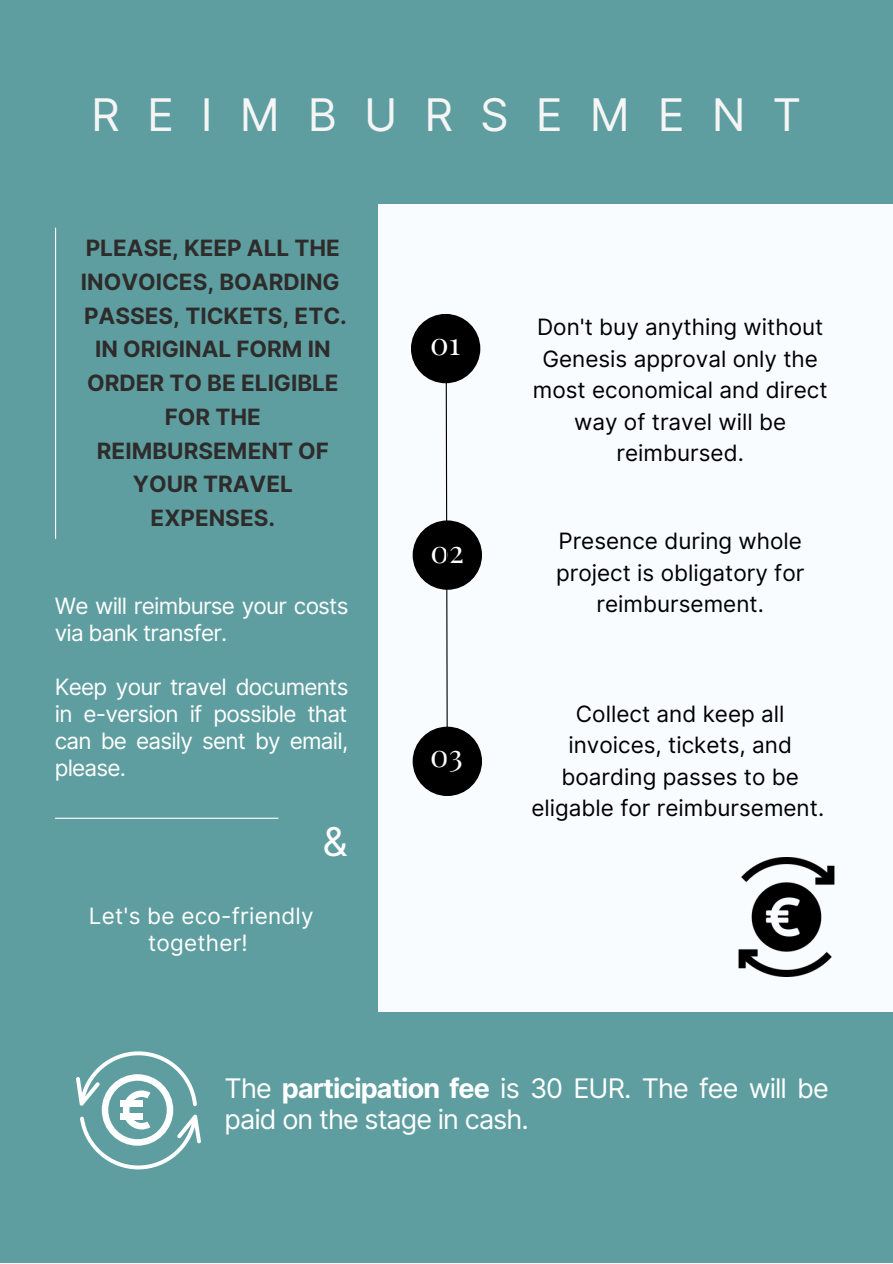
<style>
.page{position:relative;width:893px;height:1264px;background:#fff}
.page>*{position:absolute;margin:0;border:0;box-sizing:border-box;transform-origin:0 0}
.t1{font:45px "Inter";letter-spacing:.6em;color:#f5f5f5}
.t2{font:39.75px "Inter";color:#fff}
.t3{font:31.05px "Playfair Display";color:#fff}
.t4{font:27px/31.5px "Inter";letter-spacing:-.035em;color:#fff}
.t5{font:22.5px/31.5px "Inter";color:#000;text-align:center}
.t6{font:700 22.5px/33.8px "Inter";color:#2e2c2b;text-align:center}
.t7{font:22.5px/27px "Inter";letter-spacing:-.035em;color:#fff}
.t8{font:22.5px/27px "Inter";letter-spacing:.01em;color:#fff;text-align:center}
.s1{font-weight:700}
</style>
<div class="page">
<div style="left:0;top:0;width:892px;height:1262px;background:#5f9ea0"></div>
<hr style="left:55px;top:228px;width:1px;height:310px;background:#fff">
<svg style="left:76px;top:1051px;width:125px;height:118px"></svg>
<hr style="left:55px;top:817px;width:223px;height:1px;background:#fff">
<div style="left:378px;top:204px;width:514px;height:807px;background:#f9fcff"></div>
<div style="left:411px;top:314px;width:69px;height:69px;background:#000;border-radius:50%"></div>
<div style="left:412px;top:520px;width:70px;height:70px;background:#000;border-radius:50%"></div>
<div style="left:412px;top:726px;width:70px;height:70px;background:#000;border-radius:50%"></div>
<svg style="left:445px;top:383px;width:3px;height:344px"></svg>
<img style="left:738px;top:857px;width:97px;height:119px">
<p class="t1" style="left:91px;top:88px;width:711px">REIMBURSEMENT</p>
<p class="t6" style="left:81px;top:231px;width:267px">PLEASE, KEEP ALL THE<br>INOVOICES, BOARDING<br>PASSES, TICKETS, ETC.<br>IN ORIGINAL FORM IN<br>ORDER TO BE ELIGIBLE<br>FOR THE<br>REIMBURSEMENT OF<br>YOUR TRAVEL<br>EXPENSES.</p>
<p class="t7" style="left:55px;top:592px;width:295px">We will reimburse your costs via bank transfer.</p>
<p class="t7" style="left:55px;top:673px;width:295px;text-align:justify">Keep your travel documents in e-version if possible that can be easily sent by email, please.</p>
<p class="t2" style="left:322px;top:817px;width:27px">&amp;</p>
<p class="t8" style="left:89px;top:902px;width:226px">Let's be eco-friendly together!</p>
<p class="t3" style="left:430px;top:321px;width:32px">01</p>
<p class="t3" style="left:430px;top:529px;width:35px">02</p>
<p class="t3" style="left:430px;top:733px;width:34px">03</p>
<p class="t5" style="left:533px;top:311px;width:296px">Don't buy anything without<br>Genesis approval only the most economical and direct way of travel will be reimbursed.</p>
<p class="t5" style="left:556px;top:525px;width:250px">Presence during whole project is obligatory for reimbursement.</p>
<p class="t5" style="left:531px;top:698px;width:294px">Collect and keep all invoices, tickets, and boarding passes to be eligable for reimbursement.</p>
<p class="t4" style="left:224px;top:1072px;width:605px">The <span class="s1">participation fee</span> is 30 EUR. The fee will be paid on the stage in cash.</p>
</div>
